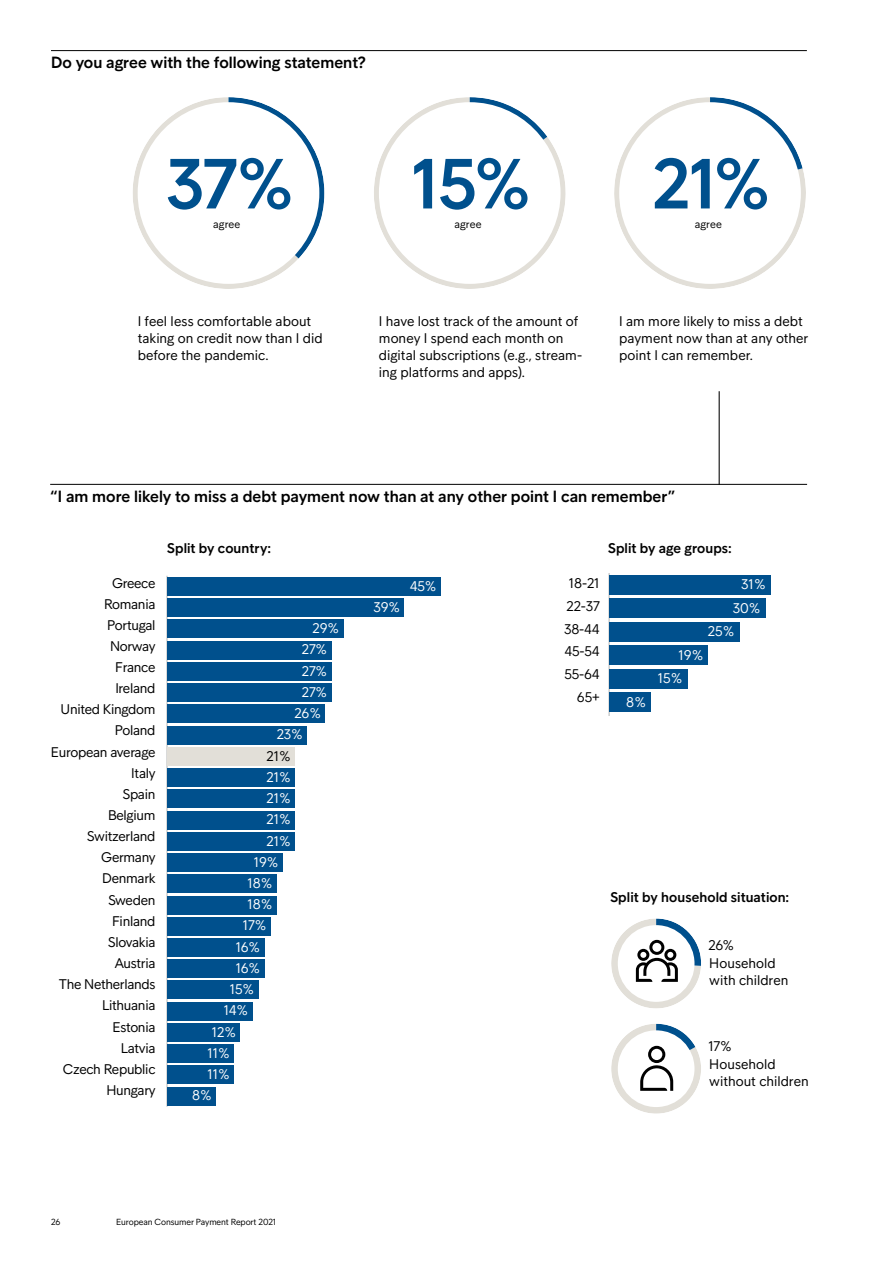
<style>
.page{position:relative;width:893px;height:1263px;background:#fff}
.page>*{position:absolute;margin:0;border:0;box-sizing:border-box;transform-origin:0 0}
.t1{font:500 72px "Intrum Sans";color:#00508d}
.t2{font:500 16.5px "Intrum Sans";color:#000}
.t3{font:14.25px/21.1px "Intrum Sans";letter-spacing:-.005em;color:#000}
.t4{font:14.25px/23.5px "Intrum Sans";color:#fff}
.t5{font:500 14.25px "Intrum Sans";letter-spacing:.005em;color:#000}
.t6{font:11.25px "Intrum Sans";letter-spacing:.01em;color:#000}
.t7{font:9px "Intrum Sans";letter-spacing:-.01em;color:#000}
</style>
<div class="page">
<hr style="left:50px;top:484px;width:757px;height:1px;background:#000">
<hr style="left:167px;top:576px;width:1px;height:530px;background:#b1b4b4">
<div style="left:167px;top:577px;width:273px;height:19px;background:#00508d"></div>
<div style="left:167px;top:598px;width:237px;height:19px;background:#00508d"></div>
<div style="left:167px;top:619px;width:176px;height:19px;background:#00508d"></div>
<div style="left:167px;top:641px;width:164px;height:19px;background:#00508d"></div>
<div style="left:167px;top:662px;width:164px;height:19px;background:#00508d"></div>
<div style="left:167px;top:683px;width:164px;height:19px;background:#00508d"></div>
<div style="left:167px;top:704px;width:158px;height:19px;background:#00508d"></div>
<div style="left:167px;top:726px;width:140px;height:18px;background:#00508d"></div>
<div style="left:167px;top:747px;width:128px;height:19px;background:#e2dfd8"></div>
<div style="left:167px;top:768px;width:128px;height:19px;background:#00508d"></div>
<div style="left:167px;top:789px;width:128px;height:19px;background:#00508d"></div>
<div style="left:167px;top:811px;width:128px;height:18px;background:#00508d"></div>
<div style="left:167px;top:832px;width:128px;height:19px;background:#00508d"></div>
<div style="left:167px;top:853px;width:115px;height:19px;background:#00508d"></div>
<div style="left:167px;top:874px;width:109px;height:19px;background:#00508d"></div>
<div style="left:167px;top:896px;width:109px;height:18px;background:#00508d"></div>
<div style="left:167px;top:917px;width:103px;height:19px;background:#00508d"></div>
<div style="left:167px;top:938px;width:97px;height:19px;background:#00508d"></div>
<div style="left:167px;top:959px;width:97px;height:19px;background:#00508d"></div>
<div style="left:167px;top:980px;width:91px;height:19px;background:#00508d"></div>
<div style="left:167px;top:1002px;width:85px;height:19px;background:#00508d"></div>
<div style="left:167px;top:1023px;width:73px;height:19px;background:#00508d"></div>
<div style="left:167px;top:1044px;width:67px;height:19px;background:#00508d"></div>
<div style="left:167px;top:1065px;width:67px;height:19px;background:#00508d"></div>
<div style="left:167px;top:1087px;width:49px;height:18px;background:#00508d"></div>
<hr style="left:609px;top:573px;width:1px;height:142px;background:#b1b4b4">
<div style="left:609px;top:575px;width:161px;height:20px;background:#00508d"></div>
<div style="left:609px;top:598px;width:156px;height:20px;background:#00508d"></div>
<div style="left:609px;top:622px;width:130px;height:20px;background:#00508d"></div>
<div style="left:609px;top:645px;width:99px;height:20px;background:#00508d"></div>
<div style="left:609px;top:669px;width:78px;height:20px;background:#00508d"></div>
<div style="left:609px;top:692px;width:42px;height:20px;background:#00508d"></div>
<svg style="left:374px;top:97px;width:192px;height:192px"></svg>
<div style="left:379px;top:102px;width:182px;height:182px;background:#fff;border-radius:50%"></div>
<svg style="left:133px;top:97px;width:191px;height:192px"></svg>
<div style="left:138px;top:102px;width:181px;height:182px;background:#fff;border-radius:50%"></div>
<svg style="left:614px;top:97px;width:192px;height:192px"></svg>
<div style="left:619px;top:102px;width:182px;height:182px;background:#fff;border-radius:50%"></div>
<hr style="left:51px;top:50px;width:756px;height:1px;background:#000">
<hr style="left:719px;top:391px;width:1px;height:94px;background:#000">
<svg style="left:611px;top:918px;width:90px;height:90px"></svg>
<svg style="left:611px;top:1024px;width:90px;height:90px"></svg>
<p class="t2" style="left:51px;top:53px;width:316px">Do you agree with the following statement?</p>
<h1 class="t1" style="left:166px;top:143px;width:129px">37%</h1>
<h1 class="t1" style="left:411px;top:143px;width:121px">15%</h1>
<h1 class="t1" style="left:652px;top:143px;width:119px">21%</h1>
<p class="t6" style="left:213px;top:218px;width:29px">agree</p>
<p class="t6" style="left:454px;top:218px;width:29px">agree</p>
<p class="t6" style="left:695px;top:218px;width:29px">agree</p>
<p class="t3" style="left:379px;top:312px;width:205px;line-height:17px">I have lost track of the amount of money I spend each month on digital subscriptions (e.g., stream&shy;ing platforms and apps).</p>
<p class="t3" style="left:138px;top:312px;width:187px;line-height:17px">I feel less comfortable about taking on credit now than I did before the pandemic.</p>
<p class="t3" style="left:619px;top:312px;width:191px;line-height:17px">I am more likely to miss a debt payment now than at any other point I can remember.</p>
<p class="t2" style="left:50px;top:487px;width:627px">“I am more likely to miss a debt payment now than at any other point I can remember”</p>
<p class="t5" style="left:167px;top:540px;width:105px">Split by country:</p>
<p class="t3" style="left:51px;top:572px;width:106px;text-align:right">Greece<br>Romania<br>Portugal<br>Norway<br>France<br>Ireland<br>United Kingdom<br>Poland<br>European average<br>Italy<br>Spain<br>Belgium<br>Switzerland<br>Germany<br>Denmark<br>Sweden<br>Finland<br>Slovakia<br>Austria<br>The Netherlands<br>Lithuania<br>Estonia<br>Latvia<br>Czech Republic<br>Hungary</p>
<p class="t4" style="left:410px;top:574px;width:28px">45%</p>
<p class="t4" style="left:374px;top:595px;width:28px">39%</p>
<p class="t4" style="left:313px;top:617px;width:28px">29%</p>
<p class="t4" style="left:302px;top:638px;width:27px">27%</p>
<p class="t4" style="left:302px;top:659px;width:27px">27%</p>
<p class="t4" style="left:302px;top:680px;width:27px">27%</p>
<p class="t4" style="left:295px;top:701px;width:28px">26%</p>
<p class="t4" style="left:277px;top:723px;width:27px">23%</p>
<p class="t3" style="left:266px;top:745px;width:26px">21%</p>
<p class="t4" style="left:266px;top:765px;width:26px">21%</p>
<p class="t4" style="left:266px;top:786px;width:26px">21%</p>
<p class="t4" style="left:266px;top:808px;width:26px">21%</p>
<p class="t4" style="left:266px;top:829px;width:26px">21%</p>
<p class="t4" style="left:254px;top:850px;width:26px">19%</p>
<p class="t4" style="left:247px;top:871px;width:26px">18%</p>
<p class="t4" style="left:247px;top:893px;width:26px">18%</p>
<p class="t4" style="left:243px;top:914px;width:25px">17%</p>
<p class="t4" style="left:236px;top:935px;width:26px">16%</p>
<p class="t4" style="left:236px;top:956px;width:26px">16%</p>
<p class="t4" style="left:230px;top:978px;width:26px">15%</p>
<p class="t4" style="left:224px;top:999px;width:26px">14%</p>
<p class="t4" style="left:212px;top:1020px;width:26px">12%</p>
<p class="t4" style="left:207px;top:1041px;width:24px">11%</p>
<p class="t4" style="left:207px;top:1062px;width:24px">11%</p>
<p class="t4" style="left:192px;top:1084px;width:21px">8%</p>
<p class="t7" style="left:51px;top:1216px;width:11px">26</p>
<p class="t7" style="left:116px;top:1216px;width:162px">European Consumer Payment Report 2021</p>
<p class="t5" style="left:608px;top:540px;width:125px">Split by age groups:</p>
<p class="t3" style="left:564px;top:572px;width:37px;line-height:22.8px;text-align:right">18-21<br>22-37<br>38-44<br>45-54<br>55-64<br>65+</p>
<p class="t4" style="left:626px;top:690px;width:21px">8%</p>
<p class="t4" style="left:741px;top:573px;width:26px">31%</p>
<p class="t4" style="left:733px;top:596px;width:29px">30%</p>
<p class="t4" style="left:708px;top:620px;width:28px">25%</p>
<p class="t4" style="left:658px;top:643px;width:47px;text-indent:21px">19%<br>15%</p>
<p class="t5" style="left:610px;top:888px;width:180px">Split by household situation:</p>
<p class="t3" style="left:708px;top:935px;width:27px">26%</p>
<p class="t3" style="left:709px;top:955px;width:81px;line-height:17px">Household with children</p>
<p class="t3" style="left:708px;top:1036px;width:25px">17%</p>
<p class="t3" style="left:709px;top:1056px;width:101px;line-height:17px">Household without children</p>
</div>
